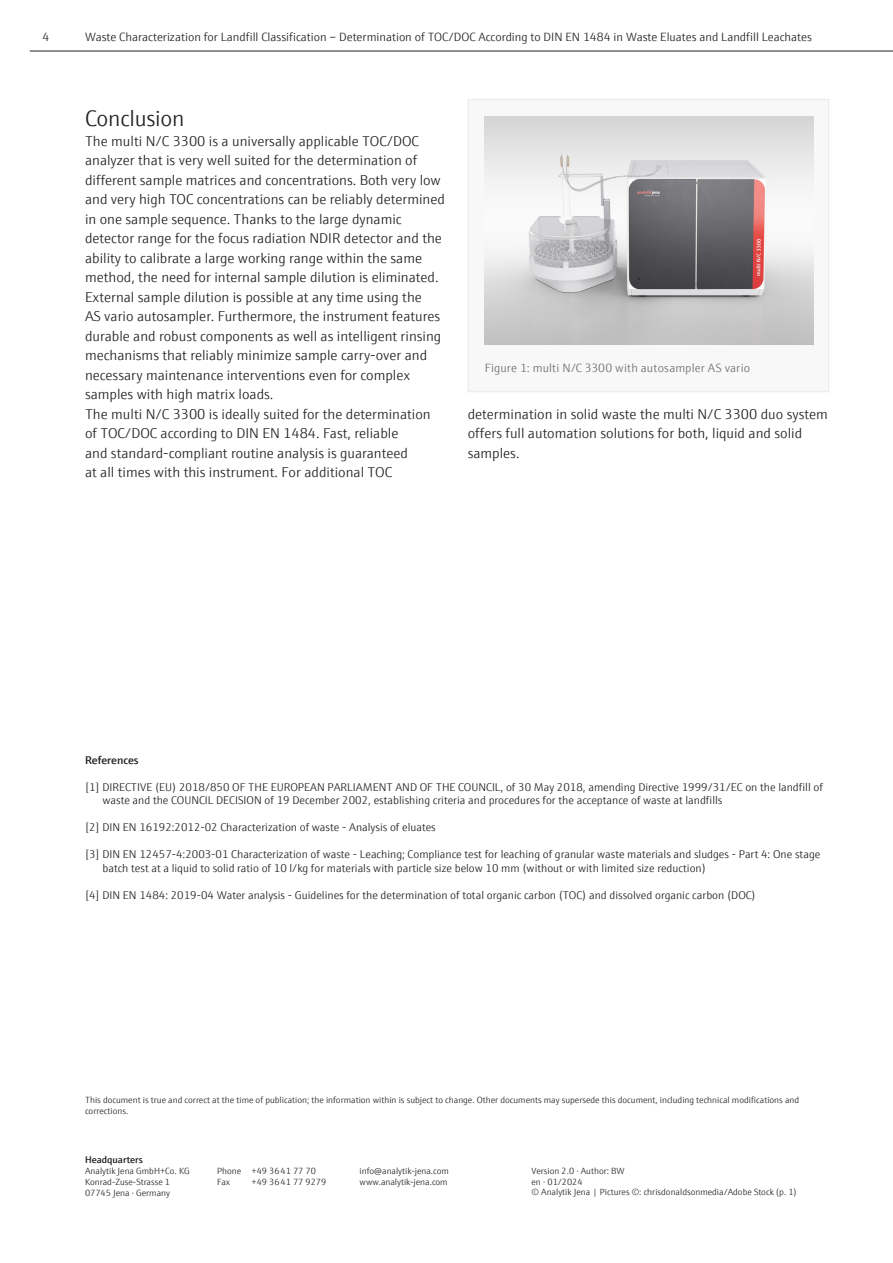
<style>
.page{position:relative;width:893px;height:1263px;background:#fff}
.page>*{position:absolute;margin:0;border:0;box-sizing:border-box;transform-origin:0 0}
.Headline_2_EBOOK_15_pt{font:300 22.5px "E+H Sans";letter-spacing:-.01em;color:#231f20}
.Fließtext{font:300 14.25px/19.5px "E+H Sans";color:#231f20}
.t1{font:300 12px "E+H Sans";color:#231f20}
.Innenseiten_Bildunterschrift_8_pt_grau{font:300 12px "E+H Sans";letter-spacing:.015em;color:#6c6d70}
.Fließtext-2{font:300 11.25px/13.5px "E+H Sans";color:#231f20}
.Fließtext-3{font:600 11.25px "E+H Sans";color:#231f20}
.Rückseite_Adresse{font:600 9.75px "E+H Sans";color:#231f20}
.Rückseite_Adresse-2{font:300 9px/10.8px "E+H Sans";color:#231f20}
</style>
<div class="page">
<div style="left:468px;top:99px;width:361px;height:293px;background:#f8f8f9;border:1px solid #ebebed"></div>
<img style="left:485px;top:117px;width:328px;height:227px">
<hr style="left:30px;top:51px;width:863px;height:1px;background:#231f20">
<p class="t1" style="left:43px;top:29px;width:8px">4</p>
<p class="t1" style="left:85px;top:29px;width:728px">Waste Characterization for Landfill Classification – Determination of TOC/DOC According to DIN EN 1484 in Waste Eluates and Landfill Leachates</p>
<p class="Headline_2_EBOOK_15_pt" style="left:85px;top:102px;width:101px">Conclusion</p>
<p class="Fließtext" style="left:85px;top:130px;width:361px">The multi N/C 3300 is a universally applicable TOC/DOC analyzer that is very well suited for the determination of different sample matrices and concentrations. Both very low and very high TOC concentrations can be reliably determined in one sample sequence. Thanks to the large dynamic detector range for the focus radiation NDIR detector and the ability to calibrate a large working range within the same method, the need for internal sample dilution is eliminated.<br>External sample dilution is possible at any time using the<br>AS vario autosampler. Furthermore, the instrument features durable and robust components as well as intelligent rinsing mechanisms that reliably minimize sample carry-over and necessary maintenance interventions even for complex samples with high matrix loads.</p>
<p class="Fließtext" style="left:85px;top:403px;width:347px">The multi N/C 3300 is ideally suited for the determination of TOC/DOC according to DIN EN 1484. Fast, reliable<br>and standard-compliant routine analysis is guaranteed<br>at all times with this instrument. For additional TOC</p>
<p class="Fließtext" style="left:468px;top:403px;width:362px">determination in solid waste the multi N/C 3300 duo system offers full automation solutions for both, liquid and solid samples.</p>
<p class="Innenseiten_Bildunterschrift_8_pt_grau" style="left:485px;top:359px;width:267px">Figure 1: multi N/C 3300 with autosampler AS vario</p>
<p class="Fließtext-3" style="left:85px;top:751px;width:55px">References</p>
<p class="Fließtext-2" style="left:102px;top:779px;width:722px;text-indent:-17px">[1] DIRECTIVE (EU) 2018/850 OF THE EUROPEAN PARLIAMENT AND OF THE COUNCIL, of 30 May 2018, amending Directive 1999/31/EC on the landfill of waste and the COUNCIL DECISION of 19 December 2002, establishing criteria and procedures for the acceptance of waste at landfills</p>
<p class="Fließtext-2" style="left:85px;top:820px;width:352px">[2] DIN EN 16192:2012-02 Characterization of waste - Analysis of eluates</p>
<p class="Fließtext-2" style="left:102px;top:847px;width:719px;text-indent:-17px">[3] DIN EN 12457-4:2003-01 Characterization of waste - Leaching; Compliance test for leaching of granular waste materials and sludges - Part 4: One stage batch test at a liquid to solid ratio of 10 l/kg for materials with particle size below 10 mm (without or with limited size reduction)</p>
<p class="Fließtext-2" style="left:85px;top:887px;width:672px">[4] DIN EN 1484: 2019-04 Water analysis - Guidelines for the determination of total organic carbon (TOC) and dissolved organic carbon (DOC)</p>
<p class="Rückseite_Adresse-2" style="left:85px;top:1094px;width:716px">This document is true and correct at the time of publication; the information within is subject to change. Other documents may supersede this document, including technical modifications and corrections.</p>
<p class="Rückseite_Adresse" style="left:85px;top:1152px;width:59px">Headquarters</p>
<p class="Rückseite_Adresse-2" style="left:85px;top:1165px;width:106px">Analytik Jena GmbH+Co. KG</p>
<p class="Rückseite_Adresse-2" style="left:217px;top:1165px;width:100px">Phone +49 3641 77 70</p>
<p class="Rückseite_Adresse-2" style="left:360px;top:1165px;width:91px">info@analytik-jena.com</p>
<p class="Rückseite_Adresse-2" style="left:85px;top:1176px;width:87px">Konrad-Zuse-Strasse 1</p>
<p class="Rückseite_Adresse-2" style="left:217px;top:1176px;width:15px">Fax</p>
<p class="Rückseite_Adresse-2" style="left:252px;top:1176px;width:76px">+49 3641 77 9279</p>
<p class="Rückseite_Adresse-2" style="left:360px;top:1176px;width:90px">www.analytik-jena.com</p>
<p class="Rückseite_Adresse-2" style="left:85px;top:1187px;width:86px">07745 Jena · Germany</p>
<p class="Rückseite_Adresse-2" style="left:531px;top:1164px;width:95px">Version 2.0 · Author: BW</p>
<p class="Rückseite_Adresse-2" style="left:531px;top:1175px;width:53px">en · 01/2024</p>
<p class="Rückseite_Adresse-2" style="left:531px;top:1186px;width:267px">© Analytik Jena | Pictures ©: chrisdonaldsonmedia/Adobe Stock (p. 1)</p>
</div>
